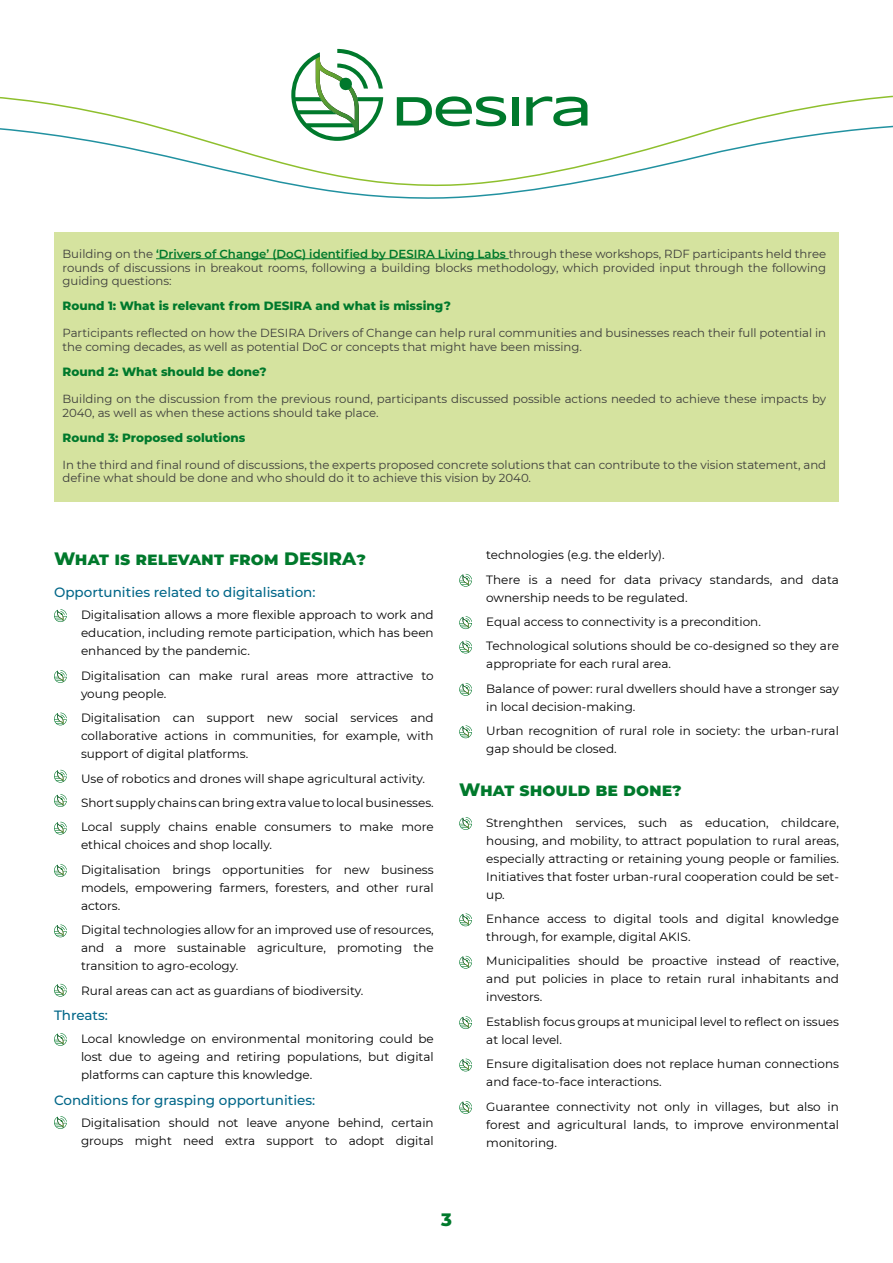
<style>
.page{position:relative;width:893px;height:1263px;background:#fff}
.page>*{position:absolute;margin:0;border:0;box-sizing:border-box;transform-origin:0 0}
.titulos_green_bold{font:800 18px "Montserrat";color:#00792c}
.titulo_del_speaker{font:500 13.5px "Montserrat";color:#068}
.listas{font:12px/18px "Montserrat";color:#000}
.examples_green_box_t{font:800 12px "Montserrat";color:#00792c}
.examples_green_box{font:11.7px/14px "Montserrat";color:#3c3c3b}
.s1{font-weight:600;color:#00792c}
</style>
<div class="page">
<svg style="left:0;top:95px;width:893px;height:30px"></svg>
<svg style="left:0;top:125px;width:893px;height:74px"></svg>
<svg style="left:397px;top:96px;width:109px;height:30px"></svg>
<div style="left:512px;top:97px;width:6px;height:29px;background:#00792c"></div>
<svg style="left:526px;top:96px;width:61px;height:30px"></svg>
<svg style="left:291px;top:49px;width:92px;height:92px"></svg>
<div style="left:54px;top:232px;width:785px;height:270px;background:#d5e39f"></div>
<hr style="left:156px;top:258px;width:353px;height:1px;background:#00792c">
<svg style="left:54px;top:609px;width:13px;height:13px"></svg>
<svg style="left:54px;top:670px;width:13px;height:13px"></svg>
<svg style="left:54px;top:713px;width:13px;height:12px"></svg>
<svg style="left:54px;top:770px;width:13px;height:13px"></svg>
<svg style="left:54px;top:794px;width:13px;height:13px"></svg>
<svg style="left:54px;top:822px;width:13px;height:12px"></svg>
<svg style="left:54px;top:864px;width:13px;height:13px"></svg>
<svg style="left:54px;top:924px;width:13px;height:13px"></svg>
<svg style="left:54px;top:984px;width:13px;height:13px"></svg>
<svg style="left:54px;top:1033px;width:13px;height:13px"></svg>
<svg style="left:54px;top:1116px;width:13px;height:13px"></svg>
<svg style="left:459px;top:574px;width:13px;height:13px"></svg>
<svg style="left:459px;top:616px;width:13px;height:13px"></svg>
<svg style="left:459px;top:641px;width:13px;height:12px"></svg>
<svg style="left:459px;top:683px;width:13px;height:13px"></svg>
<svg style="left:459px;top:725px;width:13px;height:13px"></svg>
<svg style="left:459px;top:817px;width:13px;height:13px"></svg>
<svg style="left:459px;top:913px;width:13px;height:13px"></svg>
<svg style="left:459px;top:956px;width:13px;height:13px"></svg>
<svg style="left:459px;top:1016px;width:13px;height:13px"></svg>
<svg style="left:459px;top:1058px;width:13px;height:13px"></svg>
<svg style="left:459px;top:1101px;width:13px;height:13px"></svg>
<p class="examples_green_box" style="left:63px;top:246px;width:765px;text-align:justify">Building on the <span class="s1">‘Drivers of Change’ (DoC) identified by DESIRA Living Labs</span> through these workshops, RDF participants held three rounds of discussions in breakout rooms, following a building blocks methodology, which provided input through the following guiding questions:</p>
<p class="examples_green_box_t" style="left:63px;top:297px;width:389px">Round 1: What is relevant from DESIRA and what is missing?</p>
<p class="examples_green_box" style="left:63px;top:326px;width:765px">Participants reflected on how the DESIRA Drivers of Change can help rural communities and businesses reach their full potential in the coming decades, as well as potential DoC or concepts that might have been missing.</p>
<p class="examples_green_box_t" style="left:63px;top:363px;width:205px">Round 2: What should be done?</p>
<p class="examples_green_box" style="left:63px;top:391px;width:765px">Building on the discussion from the previous round, participants discussed possible actions needed to achieve these impacts by<br>2040, as well as when these actions should take place.</p>
<p class="examples_green_box_t" style="left:63px;top:429px;width:184px">Round 3: Proposed solutions</p>
<p class="examples_green_box" style="left:63px;top:457px;width:765px">In the third and final round of discussions, the experts proposed concrete solutions that can contribute to the vision statement, and define what should be done and who should do it to achieve this vision by 2040.</p>
<p class="titulos_green_bold" style="left:54px;top:545px;width:314px">What is relevant from DESIRA?</p>
<p class="titulo_del_speaker" style="left:54px;top:583px;width:263px">Opportunities related to digitalisation:</p>
<p class="listas" style="left:81px;top:606px;width:354px;text-align:justify">Digitalisation allows a more flexible approach to work and education, including remote participation, which has been enhanced by the pandemic.</p>
<p class="listas" style="left:81px;top:666px;width:354px">Digitalisation can make rural areas more attractive to young people.</p>
<p class="listas" style="left:81px;top:708px;width:354px;text-align:justify">Digitalisation can support new social services and collaborative actions in communities, for example, with support of digital platforms.</p>
<p class="listas" style="left:81px;top:769px;width:346px">Use of robotics and drones will shape agricultural activity.</p>
<p class="listas" style="left:81px;top:793px;width:354px">Short supply chains can bring extra value to local businesses.</p>
<p class="listas" style="left:81px;top:818px;width:354px">Local supply chains enable consumers to make more ethical choices and shop locally.</p>
<p class="listas" style="left:81px;top:860px;width:354px;text-align:justify">Digitalisation brings opportunities for new business models, empowering farmers, foresters, and other rural actors.</p>
<p class="listas" style="left:81px;top:920px;width:354px;text-align:justify">Digital technologies allow for an improved use of resources, and a more sustainable agriculture, promoting the transition to agro-ecology.</p>
<p class="listas" style="left:81px;top:981px;width:284px">Rural areas can act as guardians of biodiversity.</p>
<p class="titulo_del_speaker" style="left:54px;top:1006px;width:56px">Threats:</p>
<p class="listas" style="left:81px;top:1029px;width:354px;text-align:justify">Local knowledge on environmental monitoring could be lost due to ageing and retiring populations, but digital platforms can capture this knowledge.</p>
<p class="titulo_del_speaker" style="left:54px;top:1090px;width:263px">Conditions for grasping opportunities:</p>
<p class="listas" style="left:81px;top:1113px;width:354px">Digitalisation should not leave anyone behind, certain groups might need extra support to adopt digital</p>
<p class="listas" style="left:486px;top:545px;width:180px">technologies (e.g. the elderly).</p>
<p class="listas" style="left:486px;top:570px;width:354px">There is a need for data privacy standards, and data ownership needs to be regulated.</p>
<p class="listas" style="left:486px;top:612px;width:276px">Equal access to connectivity is a precondition.</p>
<p class="listas" style="left:486px;top:637px;width:354px">Technological solutions should be co-designed so they are appropriate for each rural area.</p>
<p class="listas" style="left:486px;top:679px;width:354px">Balance of power: rural dwellers should have a stronger say in local decision-making.</p>
<p class="listas" style="left:486px;top:721px;width:354px">Urban recognition of rural role in society: the urban-rural gap should be closed.</p>
<p class="titulos_green_bold" style="left:459px;top:776px;width:224px">What should be done?</p>
<p class="listas" style="left:486px;top:813px;width:354px;text-align:justify">Strenghthen services, such as education, childcare, housing, and mobility, to attract population to rural areas, especially attracting or retaining young people or families.<br>Initiatives that foster urban-rural cooperation could be set&shy;up.</p>
<p class="listas" style="left:486px;top:909px;width:354px">Enhance access to digital tools and digital knowledge through, for example, digital AKIS.</p>
<p class="listas" style="left:486px;top:952px;width:354px;text-align:justify">Municipalities should be proactive instead of reactive, and put policies in place to retain rural inhabitants and investors.</p>
<p class="listas" style="left:486px;top:1012px;width:354px">Establish focus groups at municipal level to reflect on issues at local level.</p>
<p class="listas" style="left:486px;top:1054px;width:354px">Ensure digitalisation does not replace human connections and face-to-face interactions.</p>
<p class="listas" style="left:486px;top:1097px;width:354px;text-align:justify">Guarantee connectivity not only in villages, but also in forest and agricultural lands, to improve environmental monitoring.</p>
<p class="titulos_green_bold" style="left:441px;top:1207px;width:12px">3</p>
</div>
